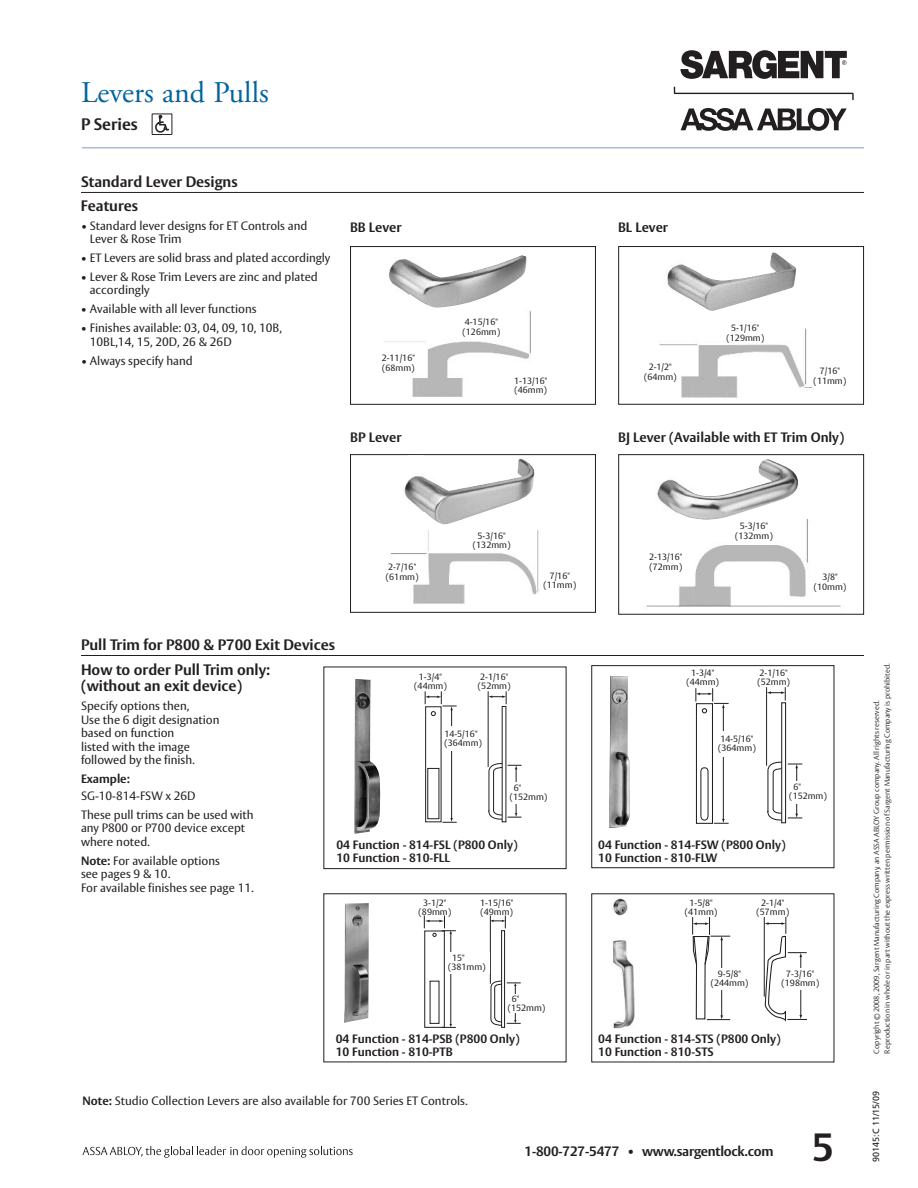
<style>
.page{position:relative;width:918px;height:1188px;background:#fff}
.page>*{position:absolute;margin:0;border:0;box-sizing:border-box;transform-origin:0 0}
.t1{font:700 39px "ASSA Vesta";color:#231f20}
.t2{font:30px "Adobe Garamond Pro";color:#00649e}
.t3{font:700 16.5px "ASSA Vesta";color:#231f20}
.t4{font:700 15px/25.2px "ASSA Vesta";color:#231f20}
.t5{font:700 13.5px "ASSA Vesta";color:#231f20}
.t6{font:12px/13.5px "ASSA Vesta";color:#231f20}
.t7{font:700 12px/13.2px "ASSA Vesta";color:#231f20}
.t8{font:9px/9px "ASSA Vesta";color:#231f20}
.t9{font:9px "Frutiger";color:#231f20}
.t10{font:300 7.5px/10.5px "ASSA Vesta";color:#231f20}
.s1{font-weight:700}
</style>
<div class="page">
<hr style="left:81px;top:655px;width:783px;height:1px;background:#231f20">
<hr style="left:81px;top:192px;width:783px;height:1px;background:#231f20">
<svg style="left:674px;top:87px;width:180px;height:13px"></svg>
<svg style="left:681px;top:108px;width:166px;height:23px"></svg>
<svg style="left:680px;top:50px;width:167px;height:29px"></svg>
<svg style="left:82px;top:1146px;width:271px;height:12px"></svg>
<div style="left:152px;top:114px;width:20px;height:21px;border:1px solid #231f20"></div>
<svg style="left:154px;top:115px;width:17px;height:18px"></svg>
<hr style="left:82px;top:147px;width:782px;height:1px;background:#a4bdd9">
<div style="left:618px;top:454px;width:246px;height:161px;border:1px solid #231f20"></div>
<img style="left:659px;top:328px;width:154px;height:70px">
<img style="left:344px;top:903px;width:25px;height:120px">
<div style="left:424px;top:931px;width:21px;height:97px;border:1px solid #231f20"></div>
<div style="left:501px;top:930px;width:4px;height:98px;border:1px solid #231f20"></div>
<hr style="left:490px;top:916px;width:1px;height:68px;background:#231f20">
<svg style="left:489px;top:916px;width:17px;height:12px"></svg>
<hr style="left:451px;top:933px;width:1px;height:92px;background:#231f20">
<svg style="left:423px;top:916px;width:33px;height:21px"></svg>
<svg style="left:442px;top:1023px;width:14px;height:5px"></svg>
<svg style="left:490px;top:980px;width:31px;height:46px"></svg>
<div style="left:508px;top:995px;width:44px;height:18px;background:#fff"></div>
<div style="left:591px;top:665px;width:243px;height:203px;border:1px solid #231f20"></div>
<img style="left:354px;top:679px;width:26px;height:155px">
<img style="left:613px;top:898px;width:22px;height:131px">
<img style="left:609px;top:676px;width:21px;height:152px">
<div style="left:425px;top:706px;width:17px;height:116px;border:1px solid #231f20"></div>
<hr style="left:488px;top:691px;width:1px;height:76px;background:#231f20">
<svg style="left:487px;top:691px;width:20px;height:13px"></svg>
<hr style="left:451px;top:709px;width:1px;height:110px;background:#231f20">
<svg style="left:424px;top:691px;width:33px;height:25px"></svg>
<svg style="left:442px;top:817px;width:15px;height:6px"></svg>
<svg style="left:488px;top:762px;width:34px;height:59px"></svg>
<div style="left:509px;top:783px;width:40px;height:21px;background:#fff"></div>
<div style="left:444px;top:727px;width:39px;height:24px;background:#fff"></div>
<div style="left:781px;top:702px;width:5px;height:121px;border:1px solid #231f20"></div>
<div style="left:696px;top:703px;width:17px;height:121px;border:1px solid #231f20"></div>
<hr style="left:766px;top:688px;width:1px;height:78px;background:#231f20">
<svg style="left:766px;top:688px;width:20px;height:13px"></svg>
<hr style="left:723px;top:707px;width:1px;height:113px;background:#231f20">
<svg style="left:695px;top:688px;width:34px;height:25px"></svg>
<svg style="left:700px;top:767px;width:29px;height:57px"></svg>
<svg style="left:767px;top:760px;width:35px;height:62px"></svg>
<div style="left:715px;top:732px;width:44px;height:25px;background:#fff"></div>
<div style="left:789px;top:781px;width:40px;height:23px;background:#fff"></div>
<svg style="left:692px;top:917px;width:38px;height:104px"></svg>
<svg style="left:763px;top:917px;width:44px;height:105px"></svg>
<div style="left:779px;top:968px;width:42px;height:22px;background:#fff"></div>
<div style="left:708px;top:968px;width:43px;height:22px;background:#fff"></div>
<img style="left:384px;top:310px;width:147px;height:87px">
<img style="left:646px;top:519px;width:195px;height:88px">
<img style="left:389px;top:255px;width:138px;height:53px">
<img style="left:667px;top:252px;width:129px;height:59px">
<img style="left:650px;top:459px;width:148px;height:61px">
<img style="left:390px;top:531px;width:149px;height:73px">
<div style="left:447px;top:952px;width:42px;height:22px;background:#fff"></div>
<div style="left:350px;top:246px;width:246px;height:159px;border:1px solid #231f20"></div>
<div style="left:618px;top:246px;width:246px;height:159px;border:1px solid #231f20"></div>
<div style="left:350px;top:454px;width:246px;height:159px;border:1px solid #231f20"></div>
<img style="left:395px;top:455px;width:139px;height:70px">
<h2 class="t2" style="left:81px;top:80px;width:189px">Levers and Pulls</h2>
<h3 class="t3" style="left:81px;top:118px;width:58px">P Series</h3>
<p class="t4" style="left:81px;top:172px;width:158px;line-height:23.7px">Standard Lever Designs<br>Features</p>
<p class="t6" style="left:90px;top:220px;width:219px;text-indent:-9px">• Standard lever designs for ET Controls and<br>Lever &amp; Rose Trim</p>
<p class="t6" style="left:81px;top:252px;width:251px">• ET Levers are solid brass and plated accordingly</p>
<p class="t6" style="left:90px;top:271px;width:229px;text-indent:-9px">• Lever &amp; Rose Trim Levers are zinc and plated accordingly</p>
<p class="t6" style="left:81px;top:304px;width:177px">• Available with all lever functions</p>
<p class="t6" style="left:90px;top:323px;width:194px;text-indent:-9px">• Finishes available: 03, 04, 09, 10, 10B,<br>10BL,14, 15, 20D, 26 &amp; 26D</p>
<p class="t6" style="left:81px;top:355px;width:113px">• Always specify hand</p>
<p class="t5" style="left:350px;top:223px;width:53px">BB Lever</p>
<p class="t8" style="left:382px;top:354px;width:35px;line-height:9.8px">2-11/16" (68mm)</p>
<p class="t5" style="left:350px;top:432px;width:53px">BP Lever</p>
<p class="t5" style="left:618px;top:223px;width:52px">BL Lever</p>
<p class="t8" style="left:463px;top:318px;width:39px;line-height:9.8px">4-15/16" (126mm)</p>
<p class="t8" style="left:727px;top:324px;width:39px;line-height:9.8px;text-align:center">5-1/16" (129mm)</p>
<p class="t8" style="left:514px;top:377px;width:35px;line-height:9.8px">1-13/16" (46mm)</p>
<p class="t8" style="left:644px;top:363px;width:34px;line-height:9.8px;text-align:center">2-1/2" (64mm)</p>
<p class="t8" style="left:814px;top:367px;width:34px;line-height:9.8px;text-align:center">7/16" (11mm)</p>
<p class="t5" style="left:618px;top:432px;width:227px">BJ Lever (Available with ET Trim Only)</p>
<p class="t8" style="left:386px;top:563px;width:34px;line-height:9.8px">2-7/16" (61mm)</p>
<p class="t8" style="left:473px;top:532px;width:39px;line-height:9.8px;text-align:center">5-3/16" (132mm)</p>
<p class="t8" style="left:544px;top:572px;width:34px;line-height:9.8px;text-align:center">7/16" (11mm)</p>
<p class="t4" style="left:81px;top:634px;width:255px">Pull Trim for P800 &amp; P700 Exit Devices<br>How to order Pull Trim only:</p>
<p class="t4" style="left:81px;top:675px;width:163px">(without an exit device)</p>
<p class="t6" style="left:81px;top:701px;width:140px">Specify options then,<br>Use the 6 digit designation based on function<br>listed with the image followed by the finish.</p>
<p class="t7" style="left:81px;top:774px;width:50px">Example:</p>
<p class="t6" style="left:81px;top:788px;width:174px;line-height:18.9px">SG-10-814-FSW x 26D<br>These pull trims can be used with</p>
<p class="t6" style="left:81px;top:823px;width:166px">any P800 or P700 device except where noted.</p>
<p class="t6" style="left:81px;top:855px;width:174px"><span class="s1">Note:</span> For available options<br>see pages 9 &amp; 10.<br>For available finishes see page 11.</p>
<p class="t8" style="left:414px;top:674px;width:34px;text-align:center">1-3/4" (44mm)</p>
<p class="t8" style="left:478px;top:674px;width:34px">2-1/16" (52mm)</p>
<p class="t8" style="left:444px;top:730px;width:39px">14-5/16" (364mm)</p>
<p class="t8" style="left:510px;top:785px;width:39px;text-indent:4px">6" (152mm)</p>
<p class="t7" style="left:337px;top:839px;width:183px">04 Function - 814-FSL (P800 Only)<br>10 Function - 810-FLL</p>
<p class="t8" style="left:419px;top:899px;width:34px;text-align:center">3-1/2" (89mm)</p>
<p class="t8" style="left:480px;top:899px;width:35px">1-15/16" (49mm)</p>
<p class="t8" style="left:448px;top:954px;width:39px;text-indent:4px">15" (381mm)</p>
<p class="t8" style="left:508px;top:995px;width:39px;text-indent:4px">6" (152mm)</p>
<p class="t7" style="left:336px;top:1033px;width:185px">04 Function - 814-PSB (P800 Only)<br>10 Function - 810-PTB</p>
<p class="t6" style="left:82px;top:1096px;width:387px"><span class="s1">Note:</span> Studio Collection Levers are also available for 700 Series ET Controls.</p>
<p class="t8" style="left:649px;top:553px;width:35px;line-height:9.8px">2-13/16" (72mm)</p>
<p class="t8" style="left:735px;top:522px;width:39px;line-height:9.8px;text-align:center">5-3/16" (132mm)</p>
<p class="t8" style="left:814px;top:573px;width:34px;line-height:9.8px;text-align:center">3/8" (10mm)</p>
<p class="t8" style="left:686px;top:670px;width:34px;text-align:center">1-3/4" (44mm)</p>
<p class="t8" style="left:757px;top:670px;width:34px">2-1/16" (52mm)</p>
<p class="t8" style="left:718px;top:736px;width:39px">14-5/16" (364mm)</p>
<p class="t8" style="left:789px;top:784px;width:39px;text-indent:4px">6" (152mm)</p>
<p class="t7" style="left:598px;top:839px;width:189px">04 Function - 814-FSW (P800 Only)<br>10 Function - 810-FLW</p>
<p class="t8" style="left:685px;top:900px;width:34px;text-align:center">1-5/8" (41mm)</p>
<p class="t8" style="left:756px;top:900px;width:34px;text-align:center">2-1/4" (57mm)</p>
<p class="t8" style="left:711px;top:970px;width:39px;text-align:center">9-5/8" (244mm)</p>
<p class="t8" style="left:782px;top:970px;width:39px;text-align:center">7-3/16" (198mm)</p>
<p class="t7" style="left:598px;top:1033px;width:184px">04 Function - 814-STS (P800 Only)<br>10 Function - 810-STS</p>
<p class="t5" style="left:525px;top:1146px;width:250px">1-800-727-5477 • www.sargentlock.com</p>
<h1 class="t1" style="left:812px;top:1134px;width:24px">5</h1>
<p class="t10" style="left:872px;top:1054px;width:392px;rotate:-90deg">Copyright © 2008, 2009, Sargent Manufacturing Company, an ASSA ABLOY Group company. All rights reserved.<br>Reproduction in whole or in part without the express written permission of Sargent Manufacturing Company is prohibited.</p>
<p class="t9" style="left:873px;top:1162px;width:72px;rotate:-90deg">90145:C 11/15/09</p>
</div>
